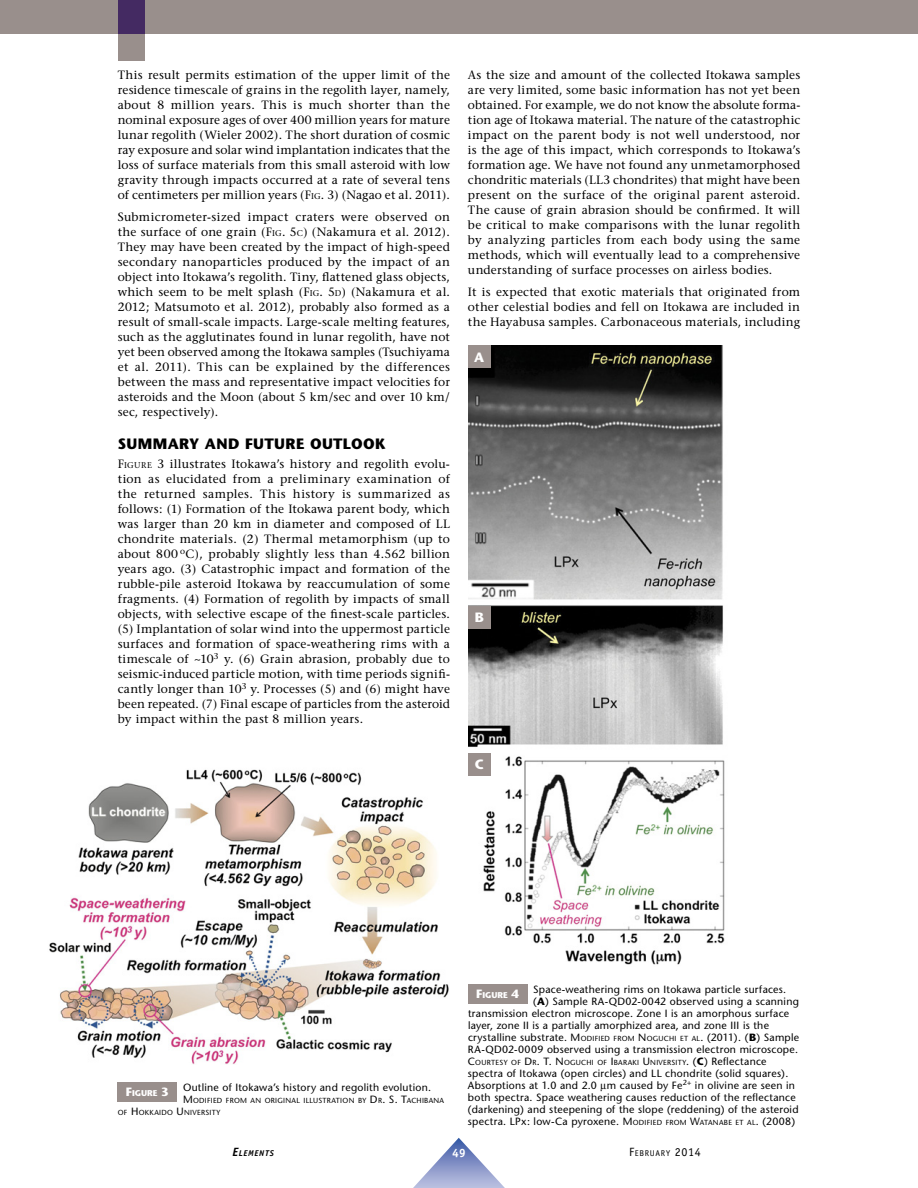
<style>
.page{position:relative;width:918px;height:1188px;background:#fff}
.page>*{position:absolute;margin:0;border:0;box-sizing:border-box;transform-origin:0 0}
.t1{font:700 15px "Stone Sans";letter-spacing:.02em;color:#000}
.t2{font:700 13.5px "Stone Sans";color:#fff}
.t3{font:12px/15px "Stone Serif";letter-spacing:.015em;color:#000;text-align:justify}
.t4{font:700 12px "Officina Sans";color:#fff}
.t5{font:10.5px/12px "Stone Sans";letter-spacing:.02em;color:#000}
.t6{font:8.4px "Officina Sans";letter-spacing:.08em;color:#000}
.t7{font:italic 700 8.4px "Officina Sans";letter-spacing:.08em;color:#000}
.t8{font:7.35px/12px "Stone Sans";letter-spacing:.04em;color:#000}
.s1{font-size:8.4px}
.s2{font-weight:700;font-size:12px;color:#fff}
.s3{font-size:10.5px}
.s4{font-weight:700}
.s5{font-size:7.35px}
.s6{font-weight:700;font-size:10.5px}
.s7{font-size:12px}
</style>
<div class="page">
<svg style="left:413px;top:1138px;width:92px;height:50px"></svg>
<div style="left:0;top:0;width:918px;height:34px;background:#998f8c"></div>
<div style="left:118px;top:34px;width:27px;height:27px;background:#998f8c"></div>
<div style="left:118px;top:0;width:27px;height:34px;background:#442a62"></div>
<div style="left:118px;top:1082px;width:59px;height:19px;background:#998f8c"></div>
<div style="left:468px;top:984px;width:59px;height:19px;background:#998f8c"></div>
<img style="left:49px;top:769px;width:400px;height:295px">
<img style="left:468px;top:346px;width:257px;height:619px">
<div style="left:468px;top:346px;width:22px;height:22px;background:#998f8c"></div>
<div style="left:468px;top:606px;width:22px;height:22px;background:#998f8c"></div>
<div style="left:468px;top:753px;width:22px;height:23px;background:#998f8c"></div>
<p class="t3" style="left:118px;top:68px;width:334px">This result permits estimation of the upper limit of the residence timescale of grains in the regolith layer, namely, about 8 million years. This is much shorter than the nominal exposure ages of over 400 million years for mature lunar regolith (Wieler 2002). The short duration of cosmic ray exposure and solar wind implantation indicates that the loss of surface materials from this small asteroid with low gravity through impacts occurred at a rate of several tens of centimeters per million years (F<span class="s1">IG</span>. 3) (Nagao et al. 2011).</p>
<p class="t3" style="left:118px;top:211px;width:334px">Submicrometer-sized impact craters were observed on the surface of one grain (F<span class="s1">IG</span>. 5<span class="s1">C</span>) (Nakamura et al. 2012).<br>They may have been created by the impact of high-speed secondary nanoparticles produced by the impact of an object into Itokawa’s regolith. Tiny, flattened glass objects, which seem to be melt splash (F<span class="s1">IG</span>. 5<span class="s1">D</span>) (Nakamura et al.<br>2012; Matsumoto et al. 2012), probably also formed as a result of small-scale impacts. Large-scale melting features, such as the agglutinates found in lunar regolith, have not yet been observed among the Itokawa samples (Tsuchiyama et al. 2011). This can be explained by the differences between the mass and representative impact velocities for asteroids and the Moon (about 5 km/sec and over 10 km/ sec, respectively).</p>
<p class="t1" style="left:118px;top:437px;width:269px">SUMMARY AND FUTURE OUTLOOK</p>
<p class="t3" style="left:118px;top:458px;width:334px">F<span class="s1">IGURE</span> 3 illustrates Itokawa’s history and regolith evolu&shy;tion as elucidated from a preliminary examination of the returned samples. This history is summarized as follows: (1) Formation of the Itokawa parent body, which was larger than 20 km in diameter and composed of LL chondrite materials. (2) Thermal metamorphism (up to about 800 <sup>o</sup>C), probably slightly less than 4.562 billion years ago. (3) Catastrophic impact and formation of the rubble-pile asteroid Itokawa by reaccumulation of some fragments. (4) Formation of regolith by impacts of small objects, with selective escape of the finest-scale particles. (5) Implantation of solar wind into the uppermost particle surfaces and formation of space-weathering rims with a timescale of ~10<sup>3</sup> y. (6) Grain abrasion, probably due to seismic-induced particle motion, with time periods signifi&shy;cantly longer than 10<sup>3</sup> y. Processes (5) and (6) might have been repeated. (7) Final escape of particles from the asteroid by impact within the past 8 million years.</p>
<p class="t3" style="left:468px;top:68px;width:334px">As the size and amount of the collected Itokawa samples are very limited, some basic information has not yet been obtained. For example, we do not know the absolute forma&shy;tion age of Itokawa material. The nature of the catastrophic impact on the parent body is not well understood, nor is the age of this impact, which corresponds to Itokawa’s formation age. We have not found any unmetamorphosed chondritic materials (LL3 chondrites) that might have been present on the surface of the original parent asteroid.<br>The cause of grain abrasion should be confirmed. It will be critical to make comparisons with the lunar regolith by analyzing particles from each body using the same methods, which will eventually lead to a comprehensive understanding of surface processes on airless bodies.</p>
<p class="t3" style="left:468px;top:286px;width:334px">It is expected that exotic materials that originated from other celestial bodies and fell on Itokawa are included in the Hayabusa samples. Carbonaceous materials, including</p>
<p class="t2" style="left:474px;top:352px;width:12px">A</p>
<p class="t2" style="left:475px;top:612px;width:11px">B</p>
<p class="t2" style="left:475px;top:759px;width:11px">C</p>
<p class="t5" style="left:126px;top:1082px;width:307px"><span class="s2">F</span><sub>IGURE</sub> <span class="s2">3</span> Outline of Itokawa’s history and regolith evolution.</p>
<p class="t8" style="left:118px;top:1095px;width:328px;text-indent:65px"><span class="s3">M</span>ODIFIED FROM AN ORIGINAL ILLUSTRATION BY <span class="s3">D</span>R<span class="s3">. S. T</span>ACHIBANA<br>OF <span class="s3">H</span>OKKAIDO <span class="s3">U</span>NIVERSITY</p>
<p class="t5" style="left:476px;top:984px;width:312px"><span class="s2">F</span><sub>IGURE</sub> <span class="s2">4</span> Space-weathering rims on Itokawa particle surfaces.</p>
<p class="t5" style="left:533px;top:996px;width:267px">(<span class="s4">A</span>) Sample RA-QD02-0042 observed using a scanning</p>
<p class="t5" style="left:468px;top:1008px;width:323px">transmission electron microscope. Zone I is an amorphous surface</p>
<p class="t5" style="left:468px;top:1020px;width:303px">layer, zone II is a partially amorphized area, and zone III is the</p>
<p class="t5" style="left:468px;top:1032px;width:333px">crystalline substrate. M<span class="s5">ODIFIED FROM</span> N<span class="s5">OGUCHI ET AL</span>. (2011). (<span class="s4">B</span>) Sample</p>
<p class="t5" style="left:468px;top:1044px;width:332px">RA-QD02-0009 observed using a transmission electron microscope.</p>
<p class="t8" style="left:468px;top:1057px;width:300px"><span class="s3">C</span>OURTESY OF <span class="s3">D</span>R<span class="s3">. T. N</span>OGUCHI OF <span class="s3">I</span>BARAKI <span class="s3">U</span>NIVERSITY<span class="s3">. (</span><span class="s6">C</span><span class="s3">) Reflectance</span></p>
<p class="t5" style="left:468px;top:1068px;width:332px">spectra of Itokawa (open circles) and LL chondrite (solid squares).<br>Absorptions at 1.0 and 2.0 m caused by Fe<sup>2+</sup> in olivine are seen in both spectra. Space weathering causes reduction of the reflectance (darkening) and steepening of the slope (reddening) of the asteroid spectra. LPx: low-Ca pyroxene. M<span class="s5">ODIFIED FROM</span> W<span class="s5">ATANABE ET AL</span>. (2008)</p>
<p class="t7" style="left:232px;top:1150px;width:43px"><span class="s7">E</span>LEMENTS</p>
<p class="t4" style="left:452px;top:1149px;width:15px">49</p>
<p class="t6" style="left:629px;top:1150px;width:73px"><span class="s7">F</span>EBRUARY <span class="s7">2014</span></p>
</div>
